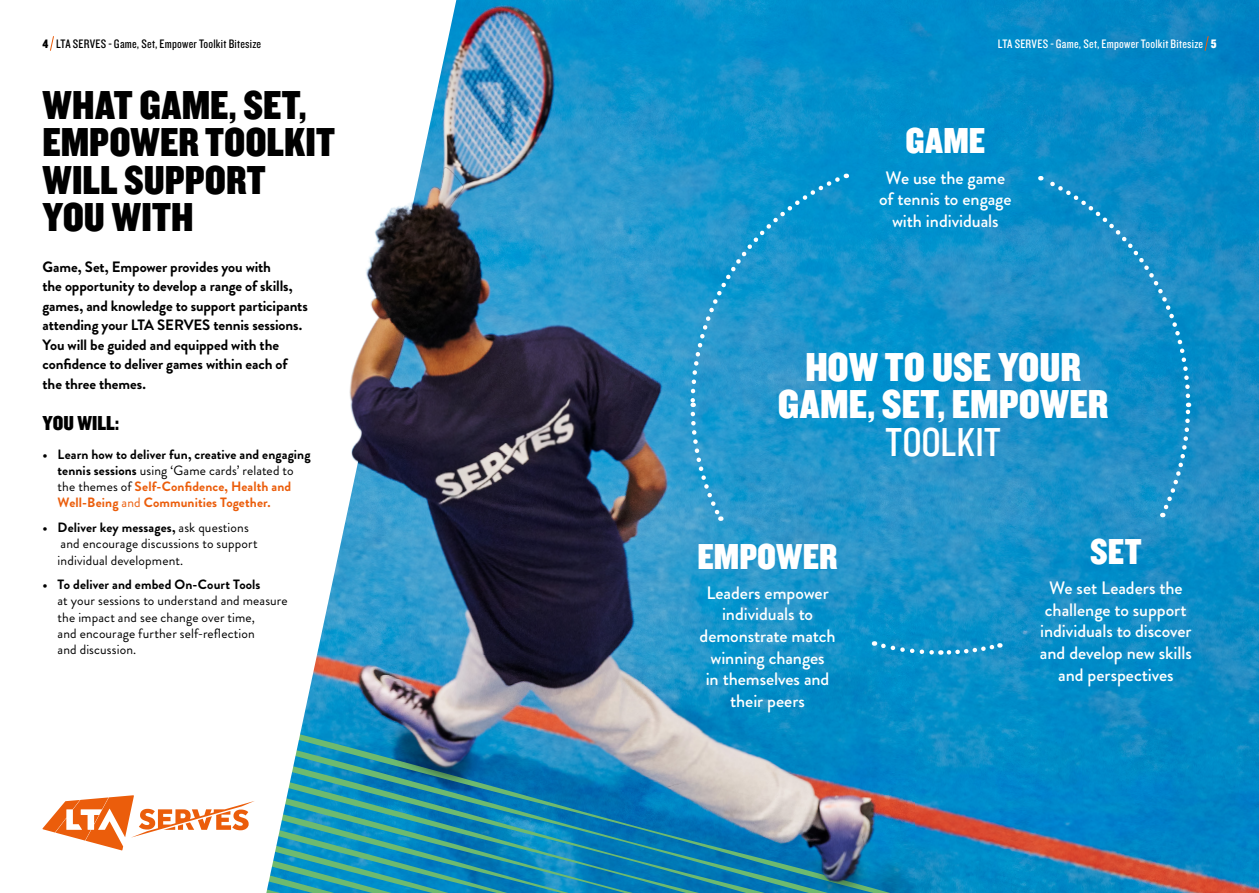
<style>
.page{position:relative;width:1259px;height:893px;background:#fff}
.page>*{position:absolute;margin:0;border:0;box-sizing:border-box;transform-origin:0 0}
.t1{font:42px/37.5px "Knockout 70 Full Welterwt";color:#000}
.t2{font:42px/37.5px "Knockout 70 Full Welterwt";letter-spacing:-.005em;color:#fff;text-align:center}
.t3{font:42px "Knockout 29 Junior Ltweight";letter-spacing:.005em;color:#fff}
.t4{font:37.5px "Knockout 70 Full Welterwt";color:#fff}
.t5{font:21px "Knockout 70 Full Welterwt";color:#000}
.t6{font:500 18px/21.6px "Brandon Grotesque";letter-spacing:-.005em;color:#fff;text-align:center}
.t7{font:700 15px/19.5px "Brandon Grotesque";letter-spacing:-.005em;color:#000}
.t8{font:13.5px/16.2px "Brandon Grotesque";letter-spacing:.01em;color:#000}
.t9{font:700 13.5px/16.2px "Brandon Grotesque";letter-spacing:.01em;color:#000}
.t10{font:12.75px "Knockout 29 Junior Ltweight";letter-spacing:.02em;color:#000}
.t11{font:12.75px "Knockout 29 Junior Ltweight";letter-spacing:.02em;color:#fff}
.s1{font-family:"Knockout 70 Full Welterwt"}
.s2{font-weight:400}
.s3{color:#eb5d0b}
.s4{font-weight:400;color:#eb5d0b}
.s5{font-weight:700}
</style>
<div class="page">
<img style="left:910px;top:0;width:349px;height:893px">
<svg style="left:910px;top:690px;width:75px;height:203px;background:#1b86b9"></svg>
<svg style="left:42px;top:655px;width:275px;height:175px"></svg>
<img style="left:317px;top:0;width:593px;height:893px">
<svg style="left:688px;top:174px;width:159px;height:347px;background:#2097cd"></svg>
<svg style="left:43px;top:795px;width:819px;height:98px"></svg>
<svg style="left:1038px;top:174px;width:154px;height:343px;background:#1a90c8"></svg>
<svg style="left:874px;top:640px;width:126px;height:17px;background:#289cce"></svg>
<svg style="left:50px;top:36px;width:4px;height:15px"></svg>
<svg style="left:1204px;top:35px;width:5px;height:17px"></svg>
<p class="t10" style="left:43px;top:35px;width:220px"><span class="s1">4</span> LTA SERVES - Game, Set, Empower Toolkit Bitesize</p>
<p class="t11" style="left:998px;top:35px;width:220px">LTA SERVES - Game, Set, Empower Toolkit Bitesize <span class="s1">5</span></p>
<h1 class="t1" style="left:43px;top:85px;width:294px">WHAT GAME, SET,<br>EMPOWER TOOLKIT<br>WILL SUPPORT<br>YOU WITH</h1>
<p class="t7" style="left:43px;top:257px;width:267px">Game, Set, Empower provides you with<br>the opportunity to develop a range of skills, games, and knowledge to support participants attending your LTA SERVES tennis sessions.<br>You will be guided and equipped with the confidence to deliver games within each of the three themes.</p>
<h3 class="t5" style="left:43px;top:409px;width:78px">YOU WILL:</h3>
<p class="t9" style="left:58px;top:446px;width:254px;text-indent:-15px">• Learn how to deliver fun, creative and engaging tennis sessions <span class="s2">using ‘Game cards’ related to the themes of</span> <span class="s3">Self-Confidence, Health and Well-Being</span> <span class="s4">and</span> <span class="s3">Communities Together.</span></p>
<p class="t8" style="left:58px;top:520px;width:201px;text-indent:-15px"><span class="s5">• Deliver key messages,</span> ask questions and encourage discussions to support individual development.</p>
<p class="t9" style="left:43px;top:577px;width:219px">• To deliver and embed On-Court Tools</p>
<p class="t8" style="left:58px;top:593px;width:231px">at your sessions to understand and measure the impact and see change over time,<br>and encourage further self-reflection<br>and discussion.</p>
<h2 class="t4" style="left:905px;top:117px;width:81px">GAME</h2>
<p class="t6" style="left:879px;top:167px;width:134px">We use the game of tennis to engage with individuals</p>
<h1 class="t2" style="left:778px;top:347px;width:332px">HOW TO USE YOUR<br>GAME, SET, EMPOWER</h1>
<h1 class="t3" style="left:885px;top:415px;width:117px">TOOLKIT</h1>
<h2 class="t4" style="left:697px;top:532px;width:141px">EMPOWER</h2>
<p class="t6" style="left:699px;top:582px;width:137px">Leaders empower individuals to demonstrate match winning changes<br>in themselves and their peers</p>
<h2 class="t4" style="left:1090px;top:527px;width:53px">SET</h2>
<p class="t6" style="left:1040px;top:577px;width:153px">We set Leaders the challenge to support individuals to discover and develop new skills and perspectives</p>
</div>
